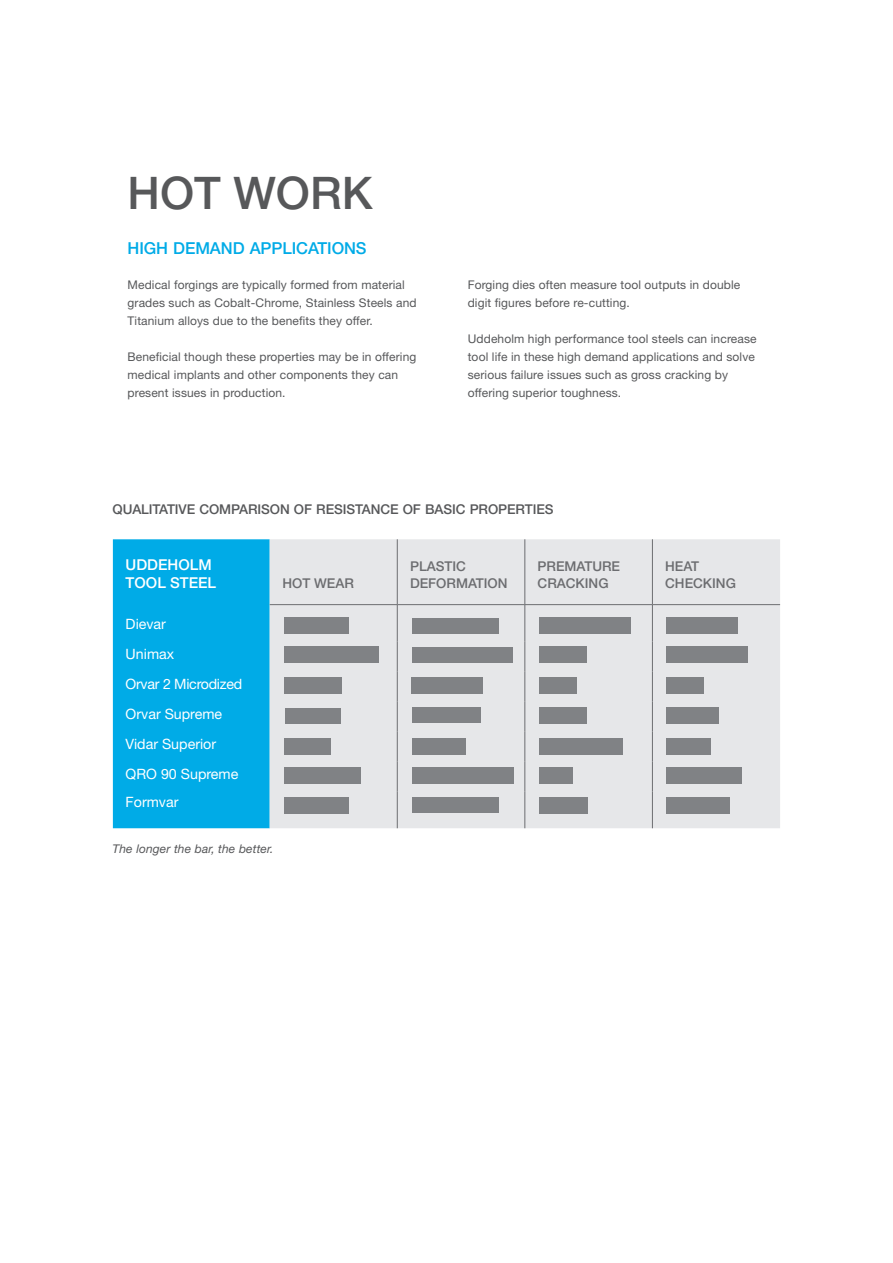
<style>
.page{position:relative;width:893px;height:1263px;background:#fff}
.page>*{position:absolute;margin:0;border:0;box-sizing:border-box;transform-origin:0 0}
.t1{font:500 45px "Helvetica Neue";color:#57585a}
.t2{font:500 16.5px "Helvetica Neue";letter-spacing:-.005em;color:#00abe7}
.t3{font:500 15px/18px "Helvetica Neue";color:#fff}
.t4{font:14.25px/30px "Helvetica Neue";color:#fff}
.t5{font:500 13.5px/16.2px "Helvetica Neue";color:#6c6d70}
.t6{font:500 13.5px "Helvetica Neue";letter-spacing:-.005em;color:#57585a}
.t7{font:12px/18px "Helvetica Neue";letter-spacing:.01em;color:#57585a}
.t8{font:italic 12px "Helvetica Neue";letter-spacing:.01em;color:#57585a}
</style>
<div class="page">
<div style="left:113px;top:539px;width:157px;height:289px;background:#00abe7"></div>
<div style="left:270px;top:539px;width:510px;height:289px;background:#e6e7e9"></div>
<hr style="left:397px;top:539px;width:1px;height:65px;background:#6c6d70">
<hr style="left:525px;top:539px;width:1px;height:65px;background:#6c6d70">
<hr style="left:652px;top:539px;width:1px;height:65px;background:#6c6d70">
<hr style="left:397px;top:605px;width:1px;height:36px;background:#6c6d70">
<hr style="left:525px;top:605px;width:1px;height:36px;background:#6c6d70">
<hr style="left:652px;top:605px;width:1px;height:36px;background:#6c6d70">
<hr style="left:397px;top:641px;width:1px;height:30px;background:#6c6d70">
<hr style="left:525px;top:641px;width:1px;height:30px;background:#6c6d70">
<hr style="left:652px;top:641px;width:1px;height:30px;background:#6c6d70">
<hr style="left:397px;top:671px;width:1px;height:30px;background:#6c6d70">
<hr style="left:525px;top:671px;width:1px;height:30px;background:#6c6d70">
<hr style="left:652px;top:671px;width:1px;height:30px;background:#6c6d70">
<hr style="left:397px;top:701px;width:1px;height:30px;background:#6c6d70">
<hr style="left:525px;top:701px;width:1px;height:30px;background:#6c6d70">
<hr style="left:652px;top:701px;width:1px;height:30px;background:#6c6d70">
<hr style="left:397px;top:731px;width:1px;height:30px;background:#6c6d70">
<hr style="left:525px;top:731px;width:1px;height:30px;background:#6c6d70">
<hr style="left:652px;top:731px;width:1px;height:30px;background:#6c6d70">
<hr style="left:397px;top:761px;width:1px;height:30px;background:#6c6d70">
<hr style="left:525px;top:761px;width:1px;height:30px;background:#6c6d70">
<hr style="left:652px;top:761px;width:1px;height:30px;background:#6c6d70">
<hr style="left:397px;top:791px;width:1px;height:37px;background:#6c6d70">
<hr style="left:525px;top:791px;width:1px;height:37px;background:#6c6d70">
<hr style="left:652px;top:791px;width:1px;height:37px;background:#6c6d70">
<hr style="left:270px;top:604px;width:127px;height:1px;background:#6c6d70">
<hr style="left:397px;top:604px;width:128px;height:1px;background:#6c6d70">
<hr style="left:525px;top:604px;width:127px;height:1px;background:#6c6d70">
<hr style="left:652px;top:604px;width:128px;height:1px;background:#6c6d70">
<div style="left:666px;top:618px;width:71px;height:16px;background:#808285"></div>
<div style="left:666px;top:647px;width:82px;height:16px;background:#808285"></div>
<div style="left:666px;top:708px;width:53px;height:16px;background:#808285"></div>
<div style="left:666px;top:767px;width:76px;height:17px;background:#808285"></div>
<div style="left:666px;top:738px;width:45px;height:17px;background:#808285"></div>
<div style="left:666px;top:678px;width:38px;height:16px;background:#808285"></div>
<div style="left:666px;top:797px;width:64px;height:17px;background:#808285"></div>
<div style="left:539px;top:618px;width:92px;height:16px;background:#808285"></div>
<div style="left:539px;top:647px;width:48px;height:16px;background:#808285"></div>
<div style="left:539px;top:708px;width:48px;height:16px;background:#808285"></div>
<div style="left:539px;top:767px;width:33px;height:17px;background:#808285"></div>
<div style="left:539px;top:738px;width:84px;height:17px;background:#808285"></div>
<div style="left:539px;top:678px;width:38px;height:16px;background:#808285"></div>
<div style="left:539px;top:797px;width:49px;height:16px;background:#808285"></div>
<div style="left:412px;top:707px;width:69px;height:16px;background:#808285"></div>
<div style="left:411px;top:677px;width:71px;height:17px;background:#808285"></div>
<div style="left:412px;top:618px;width:87px;height:16px;background:#808285"></div>
<div style="left:412px;top:647px;width:101px;height:15px;background:#808285"></div>
<div style="left:412px;top:767px;width:101px;height:17px;background:#808285"></div>
<div style="left:412px;top:738px;width:54px;height:17px;background:#808285"></div>
<div style="left:412px;top:797px;width:87px;height:16px;background:#808285"></div>
<div style="left:284px;top:618px;width:65px;height:16px;background:#808285"></div>
<div style="left:284px;top:647px;width:94px;height:16px;background:#808285"></div>
<div style="left:285px;top:707px;width:55px;height:16px;background:#808285"></div>
<div style="left:284px;top:768px;width:77px;height:16px;background:#808285"></div>
<div style="left:284px;top:738px;width:47px;height:17px;background:#808285"></div>
<div style="left:284px;top:678px;width:58px;height:16px;background:#808285"></div>
<div style="left:284px;top:797px;width:65px;height:17px;background:#808285"></div>
<h1 class="t1" style="left:128px;top:167px;width:247px">HOT WORK</h1>
<h2 class="t2" style="left:128px;top:238px;width:241px">HIGH DEMAND APPLICATIONS</h2>
<p class="t7" style="left:128px;top:275px;width:291px">Medical forgings are typically formed from material grades such as Cobalt-Chrome, Stainless Steels and<br>Titanium alloys due to the benefits they offer.</p>
<p class="t7" style="left:128px;top:347px;width:290px">Beneficial though these properties may be in offering medical implants and other components they can present issues in production.</p>
<p class="t7" style="left:468px;top:275px;width:274px">Forging dies often measure tool outputs in double digit figures before re-cutting.</p>
<p class="t7" style="left:468px;top:329px;width:290px">Uddeholm high performance tool steels can increase tool life in these high demand applications and solve serious failure issues such as gross cracking by offering superior toughness.</p>
<p class="t6" style="left:113px;top:502px;width:442px">QUALITATIVE COMPARISON OF RESISTANCE OF BASIC PROPERTIES</p>
<p class="t3" style="left:126px;top:556px;width:92px">UDDEHOLM<br>TOOL STEEL</p>
<p class="t4" style="left:126px;top:608px;width:118px">Dievar<br>Unimax<br>Orvar 2 Microdized<br>Orvar Supreme<br>Vidar Superior<br>QRO 90 Supreme</p>
<p class="t4" style="left:126px;top:787px;width:54px">Formvar</p>
<p class="t5" style="left:282px;top:575px;width:73px">HOT WEAR</p>
<p class="t8" style="left:113px;top:842px;width:162px">The longer the bar, the better.</p>
<p class="t5" style="left:410px;top:558px;width:99px">PLASTIC<br>DEFORMATION</p>
<p class="t5" style="left:538px;top:558px;width:84px">PREMATURE<br>CRACKING</p>
<p class="t5" style="left:665px;top:558px;width:72px">HEAT<br>CHECKING</p>
</div>
